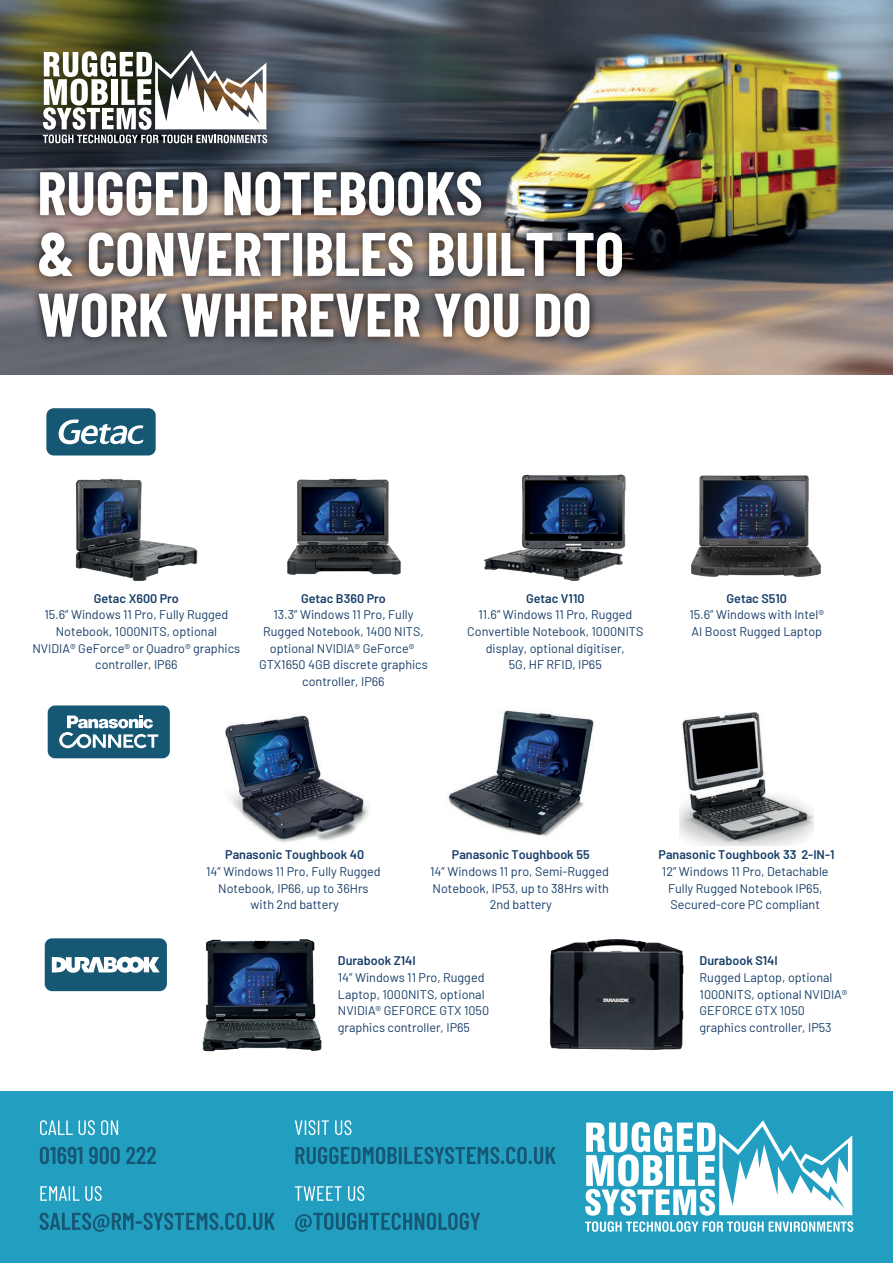
<style>
.page{position:relative;width:893px;height:1263px;background:#fff}
.page>*{position:absolute;margin:0;border:0;box-sizing:border-box;transform-origin:0 0}
.t1{font:700 61.5px/60.8px "Barlow Condensed";color:#fff}
.t2{font:12.6px/16.6px "Barlow";color:#163d68;text-align:center}
.t3{font:600 12.6px "Barlow";color:#163d68}
</style>
<div class="page">
<img style="left:0;top:0;width:893px;height:374px">
<div style="left:0;top:1091px;width:893px;height:172px;background:#229fc0"></div>
<img style="left:0;top:0;width:319px;height:194px">
<svg style="left:43px;top:50px;width:224px;height:93px"></svg>
<svg style="left:585px;top:1120px;width:268px;height:112px"></svg>
<svg style="left:40px;top:1212px;width:235px;height:20px"></svg>
<svg style="left:40px;top:1186px;width:62px;height:15px"></svg>
<svg style="left:40px;top:1147px;width:116px;height:17px"></svg>
<svg style="left:40px;top:1120px;width:78px;height:15px"></svg>
<svg style="left:295px;top:1212px;width:185px;height:20px"></svg>
<svg style="left:295px;top:1186px;width:69px;height:15px"></svg>
<svg style="left:295px;top:1147px;width:261px;height:17px"></svg>
<svg style="left:295px;top:1120px;width:56px;height:15px"></svg>
<img style="left:25px;top:150px;width:612px;height:215px">
<div style="left:46px;top:408px;width:110px;height:47px;background:#165774;border-radius:7px"></div>
<svg style="left:58px;top:419px;width:86px;height:25px"></svg>
<img style="left:75px;top:479px;width:123px;height:102px">
<img style="left:287px;top:478px;width:114px;height:97px">
<img style="left:484px;top:474px;width:142px;height:107px">
<div style="left:45px;top:938px;width:122px;height:53px;background:#165774;border-radius:7px"></div>
<svg style="left:52px;top:956px;width:108px;height:17px"></svg>
<img style="left:225px;top:715px;width:144px;height:127px">
<img style="left:202px;top:939px;width:120px;height:113px">
<img style="left:549px;top:939px;width:135px;height:111px">
<div style="left:48px;top:705px;width:122px;height:53px;background:#165774;border-radius:7px"></div>
<svg style="left:59px;top:715px;width:99px;height:33px"></svg>
<img style="left:447px;top:710px;width:147px;height:126px">
<img style="left:680px;top:713px;width:133px;height:132px">
<img style="left:691px;top:475px;width:130px;height:102px">
<h1 class="t1" style="left:37px;top:159px;width:588px">RUGGED NOTEBOOKS<br>&amp; CONVERTIBLES BUILT TO<br>WORK WHEREVER YOU DO</h1>
<p class="t3" style="left:94px;top:589px;width:87px">Getac X600 Pro</p>
<p class="t2" style="left:32px;top:605px;width:209px">15.6” Windows 11 Pro, Fully Rugged<br>Notebook, 1000NITS, optional<br>NVIDIA® GeForce® or Quadro® graphics controller, IP66</p>
<p class="t3" style="left:301px;top:589px;width:86px">Getac B360 Pro</p>
<p class="t2" style="left:259px;top:605px;width:170px">13.3” Windows 11 Pro, Fully<br>Rugged Notebook, 1400 NITS, optional NVIDIA® GeForce®<br>GTX1650 4GB discrete graphics controller, IP66</p>
<p class="t3" style="left:526px;top:589px;width:60px">Getac V110</p>
<p class="t2" style="left:467px;top:605px;width:178px">11.6” Windows 11 Pro, Rugged<br>Convertible Notebook, 1000NITS display, optional digitiser,<br>5G, HF RFID, IP65</p>
<p class="t3" style="left:726px;top:589px;width:62px">Getac S510</p>
<p class="t2" style="left:689px;top:605px;width:136px;text-align:left">15.6” Windows with Intel®<br>AI Boost Rugged Laptop</p>
<p class="t3" style="left:225px;top:845px;width:140px">Panasonic Toughbook 40</p>
<p class="t2" style="left:206px;top:862px;width:176px">14” Windows 11 Pro, Fully Rugged<br>Notebook, IP66, up to 36Hrs with 2nd battery</p>
<p class="t3" style="left:452px;top:845px;width:139px">Panasonic Toughbook 55</p>
<p class="t2" style="left:430px;top:862px;width:180px">14” Windows 11 pro, Semi-Rugged<br>Notebook, IP53, up to 38Hrs with<br>2nd battery</p>
<p class="t3" style="left:338px;top:951px;width:79px">Durabook Z14I</p>
<p class="t2" style="left:338px;top:968px;width:153px;text-align:left">14” Windows 11 Pro, Rugged<br>Laptop, 1000NITS, optional<br>NVIDIA® GEFORCE GTX 1050 graphics controller, IP65</p>
<p class="t3" style="left:659px;top:845px;width:177px">Panasonic Toughbook 33 2-IN-1</p>
<p class="t2" style="left:662px;top:862px;width:168px">12” Windows 11 Pro, Detachable<br>Fully Rugged Notebook IP65,<br>Secured-core PC compliant</p>
<p class="t3" style="left:700px;top:951px;width:80px">Durabook S14I</p>
<p class="t2" style="left:700px;top:968px;width:149px;text-align:left">Rugged Laptop, optional<br>1000NITS, optional NVIDIA®<br>GEFORCE GTX 1050 graphics controller, IP53</p>
</div>
